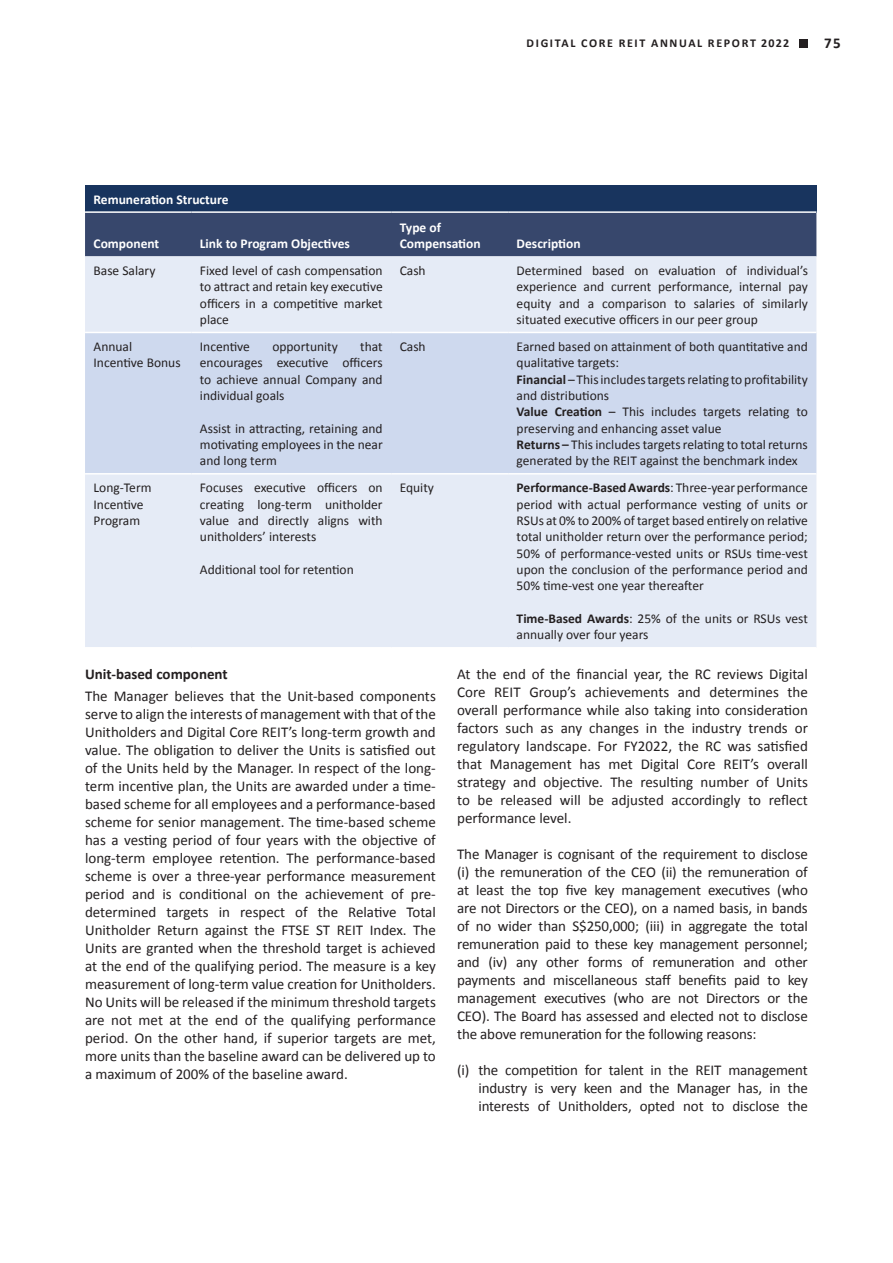
<style>
.page{position:relative;width:893px;height:1263px;background:#fff}
.page>*{position:absolute;margin:0;border:0;box-sizing:border-box;transform-origin:0 0}
.List_Paragraph{font:15px/18px "Calibri";letter-spacing:-.01em;color:#231f20;text-align:justify}
.t1{font:700 15px "Calibri";color:#231f20}
.t2{font:13.5px/16.4px "Calibri";color:#231f20}
.t3{font:700 13.5px/16.4px "Calibri";color:#fff}
.t4{font:700 12px "Calibri";letter-spacing:.14em;color:#231f20}
.s1{font-weight:700}
</style>
<div class="page">
<div style="left:800px;top:39px;width:8px;height:8px;background:#231f20"></div>
<div style="left:85px;top:185px;width:731px;height:27px;background:#18345e"></div>
<div style="left:85px;top:213px;width:731px;height:43px;background:#37476c"></div>
<div style="left:85px;top:256px;width:731px;height:391px;background:#e5ebf6"></div>
<div style="left:85px;top:333px;width:731px;height:140px;background:#ced9ee"></div>
<hr style="left:85px;top:332px;width:106px;height:1px;background:#fff">
<hr style="left:191px;top:332px;width:200px;height:1px;background:#fff">
<hr style="left:391px;top:332px;width:117px;height:1px;background:#fff">
<hr style="left:508px;top:332px;width:308px;height:1px;background:#fff">
<hr style="left:85px;top:473px;width:106px;height:1px;background:#fff">
<hr style="left:191px;top:473px;width:200px;height:1px;background:#fff">
<hr style="left:391px;top:473px;width:117px;height:1px;background:#fff">
<hr style="left:508px;top:473px;width:308px;height:1px;background:#fff">
<hr style="left:85px;top:211px;width:106px;height:2px;background:#fff">
<hr style="left:191px;top:211px;width:200px;height:2px;background:#fff">
<hr style="left:391px;top:211px;width:117px;height:2px;background:#fff">
<hr style="left:508px;top:211px;width:308px;height:2px;background:#fff">
<p class="t4" style="left:527px;top:35px;width:264px">DIGITAL CORE REIT ANNUAL REPORT 2022</p>
<p class="t1" style="left:824px;top:33px;width:18px">75</p>
<p class="t3" style="left:94px;top:191px;width:137px">Remuneration Structure</p>
<p class="t3" style="left:94px;top:235px;width:67px">Component</p>
<p class="t3" style="left:200px;top:235px;width:151px">Link to Program Objectives</p>
<p class="t3" style="left:400px;top:219px;width:83px">Type of<br>Compensation</p>
<p class="t3" style="left:517px;top:235px;width:66px">Description</p>
<p class="t2" style="left:94px;top:262px;width:63px">Base Salary</p>
<p class="t2" style="left:200px;top:262px;width:184px;text-align:justify">Fixed level of cash compensation to attract and retain key executive officers in a competitive market place</p>
<p class="t2" style="left:400px;top:262px;width:28px">Cash</p>
<p class="t2" style="left:517px;top:262px;width:293px;text-align:justify">Determined based on evaluation of individual’s experience and current performance, internal pay equity and a comparison to salaries of similarly situated executive officers in our peer group</p>
<p class="t2" style="left:94px;top:338px;width:89px">Annual<br>Incentive Bonus</p>
<p class="t2" style="left:200px;top:338px;width:52px">Incentive</p>
<p class="t2" style="left:272px;top:338px;width:67px">opportunity</p>
<p class="t2" style="left:400px;top:338px;width:28px">Cash</p>
<p class="t2" style="left:517px;top:338px;width:293px">Earned based on attainment of both quantitative and qualitative targets:</p>
<p class="t2" style="left:517px;top:371px;width:293px"><span class="s1">Financial</span> – This includes targets relating to profitability and distributions</p>
<p class="t2" style="left:517px;top:404px;width:293px"><span class="s1">Value Creation</span> – This includes targets relating to preserving and enhancing asset value</p>
<p class="t2" style="left:517px;top:436px;width:293px"><span class="s1">Returns –</span> This includes targets relating to total returns generated by the REIT against the benchmark index</p>
<p class="t2" style="left:200px;top:338px;width:184px;text-align:justify;text-indent:160px">that encourages executive officers to achieve annual Company and individual goals</p>
<p class="t2" style="left:200px;top:420px;width:184px;text-align:justify">Assist in attracting, retaining and motivating employees in the near and long term</p>
<p class="t2" style="left:94px;top:480px;width:59px">Long-Term<br>Incentive<br>Program</p>
<p class="t2" style="left:200px;top:480px;width:184px;text-align:justify">Focuses executive officers on creating long-term unitholder value and directly aligns with unitholders’ interests</p>
<p class="t2" style="left:200px;top:561px;width:155px">Additional tool for retention</p>
<p class="t2" style="left:400px;top:480px;width:36px">Equity</p>
<p class="t2" style="left:517px;top:480px;width:293px;text-align:justify"><span class="s1">Performance-Based Awards</span>: Three-year performance period with actual performance vesting of units or RSUs at 0% to 200% of target based entirely on relative total unitholder return over the performance period; 50% of performance-vested units or RSUs time-vest upon the conclusion of the performance period and 50% time-vest one year thereafter</p>
<p class="t2" style="left:517px;top:610px;width:293px"><span class="s1">Time-Based Awards</span>: 25% of the units or RSUs vest annually over four years</p>
<p class="t1" style="left:85px;top:664px;width:144px">Unit-based component</p>
<p class="List_Paragraph" style="left:85px;top:687px;width:352px">The Manager believes that the Unit-based components serve to align the interests of management with that of the Unitholders and Digital Core REIT’s long-term growth and value. The obligation to deliver the Units is satisfied out of the Units held by the Manager. In respect of the long&shy;term incentive plan, the Units are awarded under a time&shy;based scheme for all employees and a performance-based scheme for senior management. The time-based scheme has a vesting period of four years with the objective of long-term employee retention. The performance-based scheme is over a three-year performance measurement period and is conditional on the achievement of pre&shy;determined targets in respect of the Relative Total Unitholder Return against the FTSE ST REIT Index. The Units are granted when the threshold target is achieved at the end of the qualifying period. The measure is a key measurement of long-term value creation for Unitholders.<br>No Units will be released if the minimum threshold targets are not met at the end of the qualifying performance period. On the other hand, if superior targets are met, more units than the baseline award can be delivered up to a maximum of 200% of the baseline award.</p>
<p class="List_Paragraph" style="left:457px;top:665px;width:352px">At the end of the financial year, the RC reviews Digital Core REIT Group’s achievements and determines the overall performance while also taking into consideration factors such as any changes in the industry trends or regulatory landscape. For FY2022, the RC was satisfied that Management has met Digital Core REIT’s overall strategy and objective. The resulting number of Units to be released will be adjusted accordingly to reflect performance level.</p>
<p class="List_Paragraph" style="left:457px;top:845px;width:352px">The Manager is cognisant of the requirement to disclose (i) the remuneration of the CEO (ii) the remuneration of at least the top five key management executives (who are not Directors or the CEO), on a named basis, in bands of no wider than S$250,000; (iii) in aggregate the total remuneration paid to these key management personnel; and (iv) any other forms of remuneration and other payments and miscellaneous staff benefits paid to key management executives (who are not Directors or the CEO). The Board has assessed and elected not to disclose the above remuneration for the following reasons:</p>
<p class="List_Paragraph" style="left:478px;top:1061px;width:331px;text-indent:-21px">(i) the competition for talent in the REIT management industry is very keen and the Manager has, in the interests of Unitholders, opted not to disclose the</p>
</div>
